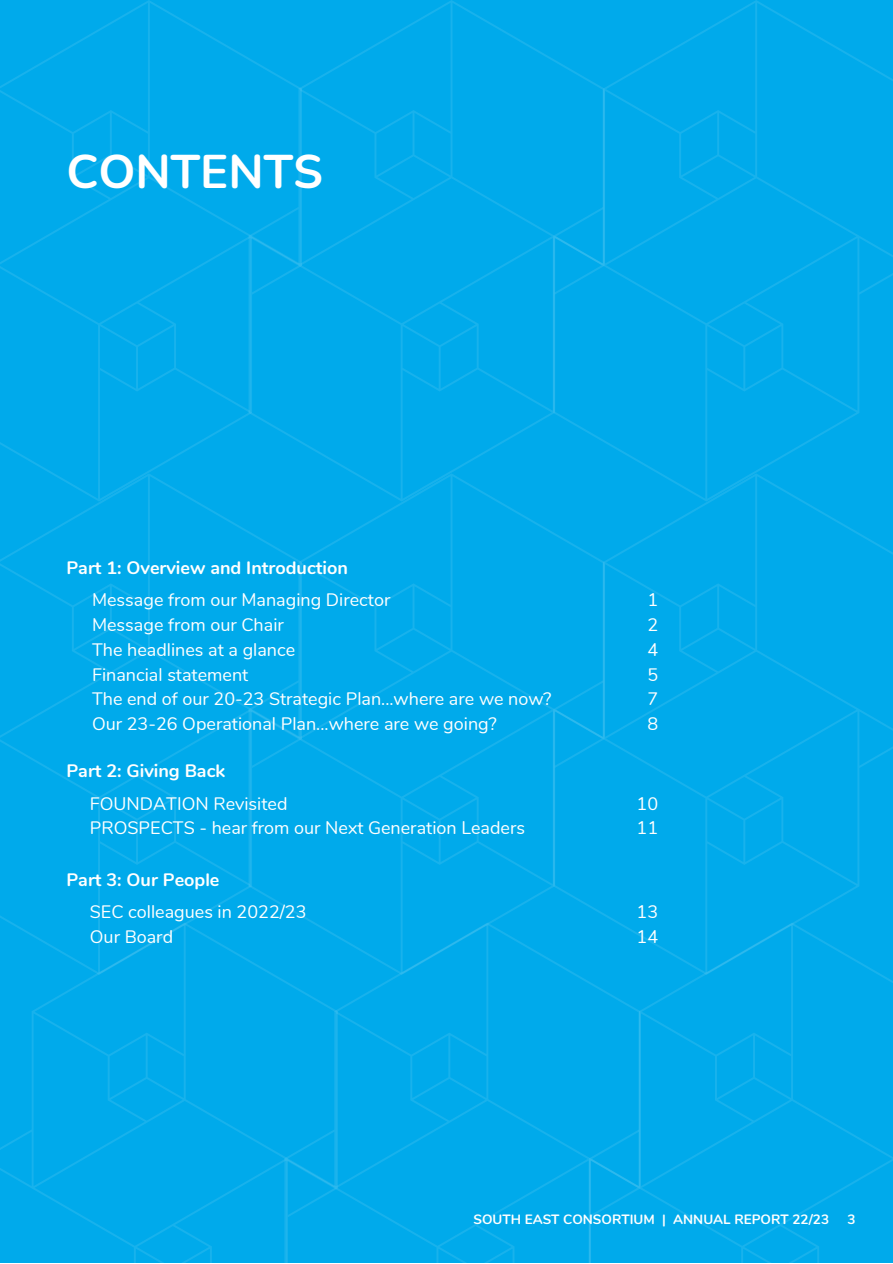
<style>
.page{position:relative;width:893px;height:1264px;background:#fff}
.page>*{position:absolute;margin:0;border:0;box-sizing:border-box;transform-origin:0 0}
.t1{font:700 47.25px "Nunito";color:#fff}
.t2{font:18px "Nunito";color:#fff}
.t3{font:700 18px "Nunito";color:#fff}
.t4{font:700 13.5px "Nunito";color:#fff}
</style>
<div class="page">
<div style="left:0;top:0;width:248px;height:473px;background:#00aaeb"></div>
<div style="left:248px;top:0;width:305px;height:473px;background:#00aaeb"></div>
<div style="left:553px;top:0;width:339px;height:473px;background:#00aaeb"></div>
<div style="left:0;top:473px;width:248px;height:449px;background:#00aaeb"></div>
<div style="left:248px;top:473px;width:305px;height:449px;background:#00aaeb"></div>
<div style="left:553px;top:473px;width:339px;height:449px;background:#00aaeb"></div>
<div style="left:0;top:922px;width:284px;height:340px;background:#00aaeb"></div>
<div style="left:284px;top:922px;width:305px;height:340px;background:#00aaeb"></div>
<div style="left:589px;top:922px;width:303px;height:340px;background:#00aaeb"></div>
<p class="t1" style="left:66px;top:140px;width:258px">CONTENTS</p>
<p class="t3" style="left:66px;top:555px;width:283px">Part 1: Overview and Introduction</p>
<p class="t2" style="left:92px;top:588px;width:300px">Message from our Managing Director</p>
<p class="t2" style="left:92px;top:613px;width:193px">Message from our Chair</p>
<p class="t2" style="left:92px;top:637px;width:205px">The headlines at a glance</p>
<p class="t2" style="left:92px;top:662px;width:158px">Financial statement</p>
<p class="t2" style="left:92px;top:687px;width:461px">The end of our 20-23 Strategic Plan...where are we now?</p>
<p class="t2" style="left:92px;top:712px;width:406px">Our 23-26 Operational Plan...where are we going?</p>
<p class="t3" style="left:66px;top:759px;width:160px">Part 2: Giving Back</p>
<p class="t2" style="left:90px;top:791px;width:199px">FOUNDATION Revisited</p>
<p class="t2" style="left:90px;top:816px;width:436px">PROSPECTS - hear from our Next Generation Leaders</p>
<p class="t3" style="left:66px;top:867px;width:154px">Part 3: Our People</p>
<p class="t2" style="left:90px;top:900px;width:218px">SEC colleagues in 2022/23</p>
<p class="t2" style="left:90px;top:924px;width:85px">Our Board</p>
<p class="t2" style="left:647px;top:588px;width:12px">1</p>
<p class="t2" style="left:647px;top:613px;width:12px">2</p>
<p class="t2" style="left:647px;top:637px;width:12px">4</p>
<p class="t2" style="left:647px;top:662px;width:12px">5</p>
<p class="t2" style="left:647px;top:687px;width:12px">7</p>
<p class="t2" style="left:647px;top:712px;width:12px">8</p>
<p class="t2" style="left:636px;top:791px;width:23px">10</p>
<p class="t2" style="left:636px;top:816px;width:23px">11</p>
<p class="t2" style="left:636px;top:900px;width:23px">13</p>
<p class="t2" style="left:636px;top:924px;width:23px">14</p>
<p class="t4" style="left:473px;top:1209px;width:357px">SOUTH EAST CONSORTIUM | ANNUAL REPORT 22/23</p>
<p class="t4" style="left:847px;top:1209px;width:10px">3</p>
</div>
